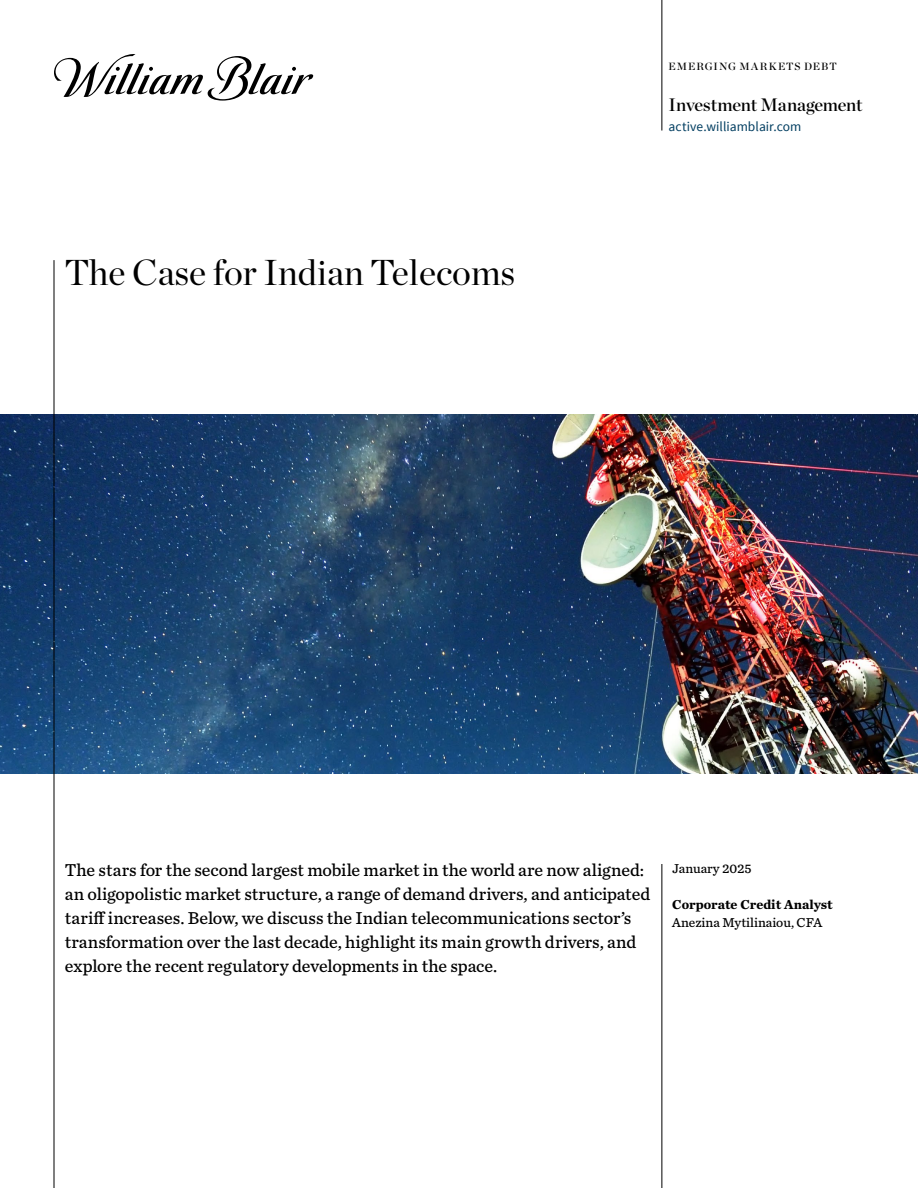
<style>
.page{position:relative;width:918px;height:1188px;background:#fff}
.page>*{position:absolute;margin:0;border:0;box-sizing:border-box;transform-origin:0 0}
.t1{font:36px "Chronicle Display";color:#000}
.t2{font:18px/24px "Chronicle Text G4";color:#000}
.t3{font:18px "Chronicle Display Semi";letter-spacing:-.01em;color:#000}
.t4{font:13.5px "Chronicle Text G4";color:#000}
.t5{font:13.5px "Source Sans Pro";letter-spacing:.005em;color:#003d60}
.t6{font:700 13.5px "Chronicle Text G4";color:#000}
.t7{font:10.5px "Chronicle Display Semi";letter-spacing:.095em;color:#000}
</style>
<div class="page">
<img style="left:0;top:414px;width:918px;height:360px">
<svg style="left:54px;top:54px;width:259px;height:47px"></svg>
<hr style="left:662px;top:864px;width:1px;height:324px;background:#000">
<hr style="left:54px;top:260px;width:1px;height:928px;background:#000">
<hr style="left:662px;top:0;width:1px;height:131px;background:#000">
<h1 class="t1" style="left:65px;top:245px;width:452px">The Case for Indian Telecoms</h1>
<p class="t7" style="left:669px;top:58px;width:170px">EMERGING MARKETS DEBT</p>
<p class="t3" style="left:669px;top:91px;width:196px">Investment Management</p>
<p class="t5" style="left:669px;top:118px;width:134px">active.williamblair.com</p>
<p class="t2" style="left:65px;top:857px;width:587px">The stars for the second largest mobile market in the world are now aligned: an oligopolistic market structure, a range of demand drivers, and anticipated tariff increases. Below, we discuss the Indian telecommunications sector’s transformation over the last decade, highlight its main growth drivers, and explore the recent regulatory developments in the space.</p>
<p class="t4" style="left:672px;top:858px;width:81px">January 2025</p>
<p class="t6" style="left:672px;top:894px;width:162px">Corporate Credit Analyst</p>
<p class="t4" style="left:672px;top:912px;width:151px">Anezina Mytilinaiou, CFA</p>
</div>
